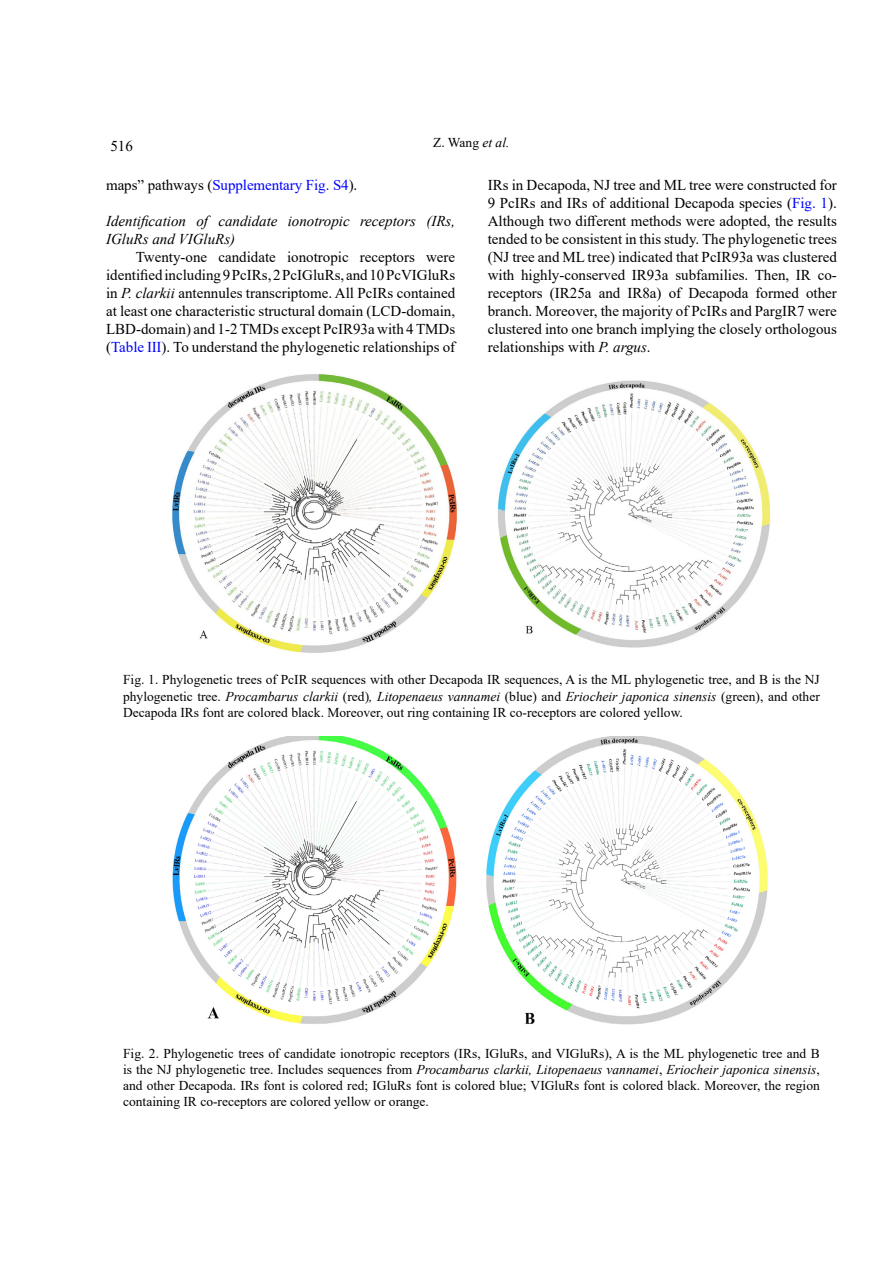
<style>
.page{position:relative;width:893px;height:1263px;background:#fff}
.page>*{position:absolute;margin:0;border:0;box-sizing:border-box;transform-origin:0 0}
.t1{font:15px/18px "Times New Roman";color:#000;text-align:justify}
.t2{font:italic 15px/18px "Times New Roman";color:#000}
.t3{font:15px "Times New Roman";letter-spacing:-.005em;color:#00f}
.t4{font:13.5px/16.2px "Times New Roman";color:#000;text-align:justify}
.s1{font-style:italic}
.s2{color:#000}
.s3{color:#00f}
</style>
<div class="page">
<img style="left:172px;top:373px;width:599px;height:280px">
<img style="left:172px;top:736px;width:596px;height:289px">
<p class="t4" style="left:433px;top:134px;width:78px">Z. Wang <span class="s1">et al.</span></p>
<p class="t1" style="left:110px;top:136px;width:24px">516</p>
<p class="t3" style="left:106px;top:174px;width:253px"><span class="s2">maps” pathways (</span>Supplementary Fig. S4<span class="s2">).</span></p>
<p class="t2" style="left:106px;top:212px;width:351px">Identification of candidate ionotropic receptors (IRs,<br>IGluRs and VIGluRs)</p>
<p class="t1" style="left:106px;top:248px;width:351px;text-indent:30px">Twenty-one candidate ionotropic receptors were identified including 9 PcIRs, 2 PcIGluRs, and 10 PcVIGluRs in <span class="s1">P. clarkii</span> antennules transcriptome. All PcIRs contained at least one characteristic structural domain (LCD-domain, LBD-domain) and 1-2 TMDs except PcIR93a with 4 TMDs (<span class="s3">Table Ⅲ</span>). To understand the phylogenetic relationships of</p>
<p class="t1" style="left:488px;top:176px;width:351px">IRs in Decapoda, NJ tree and ML tree were constructed for 9 PcIRs and IRs of additional Decapoda species (<span class="s3">Fig. 1</span>).<br>Although two different methods were adopted, the results tended to be consistent in this study. The phylogenetic trees (NJ tree and ML tree) indicated that PcIR93a was clustered with highly-conserved IR93a subfamilies. Then, IR co&shy;receptors (IR25a and IR8a) of Decapoda formed other branch. Moreover, the majority of PcIRs and PargIR7 were clustered into one branch implying the closely orthologous relationships with <span class="s1">P. argus</span>.</p>
<p class="t4" style="left:123px;top:671px;width:698px">Fig. 1. Phylogenetic trees of PcIR sequences with other Decapoda IR sequences, A is the ML phylogenetic tree, and B is the NJ phylogenetic tree. <span class="s1">Procambarus clarkii</span> (red)<span class="s1">, Litopenaeus vannamei</span> (blue) and <span class="s1">Eriocheir japonica sinensis</span> (green), and other Decapoda IRs font are colored black. Moreover, out ring containing IR co-receptors are colored yellow.</p>
<p class="t4" style="left:123px;top:1044px;width:698px">Fig. 2. Phylogenetic trees of candidate ionotropic receptors (IRs, IGluRs, and VIGluRs), A is the ML phylogenetic tree and B is the NJ phylogenetic tree. Includes sequences from <span class="s1">Procambarus clarkii, Litopenaeus vannamei</span>, <span class="s1">Eriocheir japonica sinensis</span>, and other Decapoda. IRs font is colored red; IGluRs font is colored blue; VIGluRs font is colored black. Moreover, the region containing IR co-receptors are colored yellow or orange.</p>
</div>
